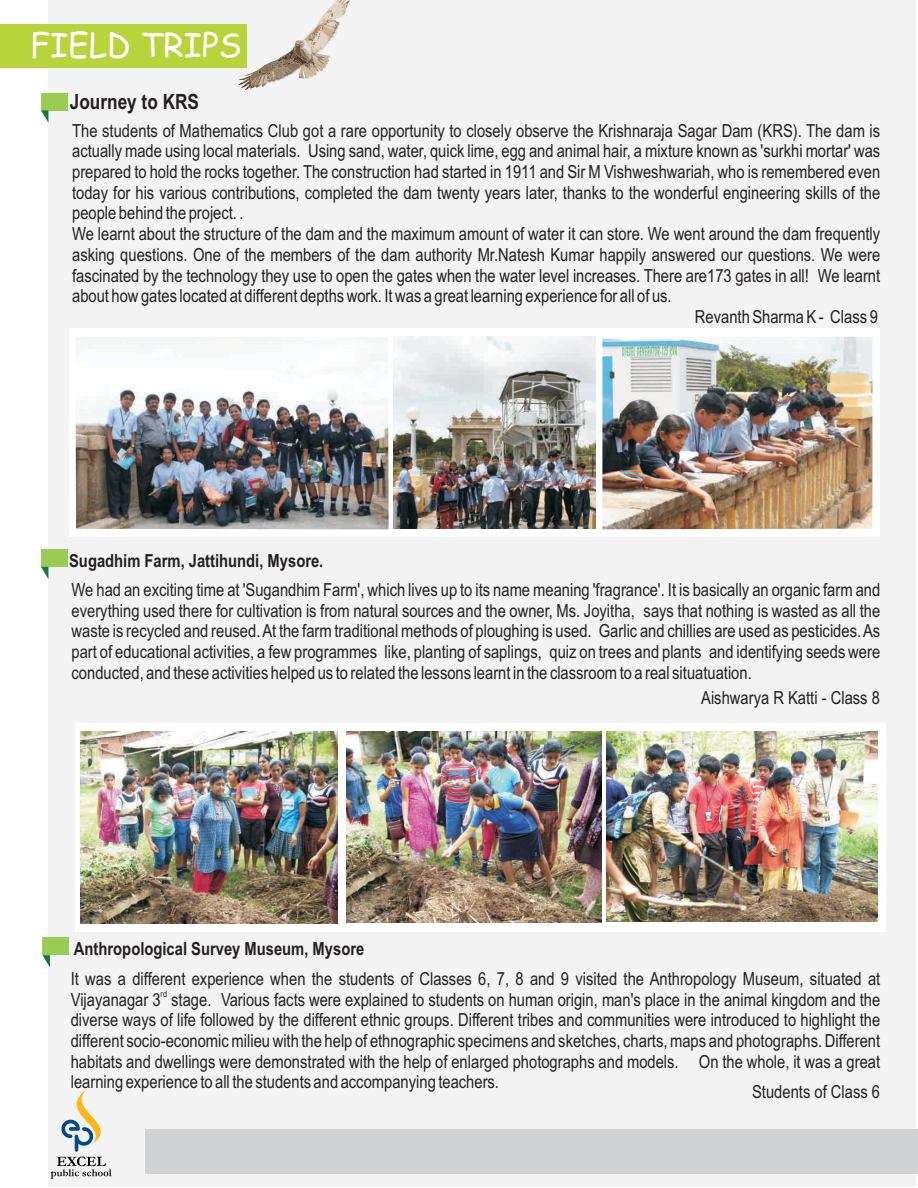
<style>
.page{position:relative;width:918px;height:1188px;background:#fff}
.page>*{position:absolute;margin:0;border:0;box-sizing:border-box;transform-origin:0 0}
.t1{font:33px "Comic Sans MS";color:#fff}
.t2{font:700 21px "Arial Narrow";color:#231f20}
.t3{font:18px/20.7px "Arial Narrow";color:#231f20;text-align:justify}
.t4{font:700 18px "Arial Narrow";color:#231f20}
.t5{font:9px "Arial Narrow";color:#231f20}
</style>
<div class="page">
<div style="left:49px;top:1px;width:867px;height:1186px;background:#f3f3f3"></div>
<div style="left:70px;top:328px;width:810px;height:208px;background:#fff"></div>
<img style="left:75px;top:337px;width:314px;height:192px">
<img style="left:394px;top:337px;width:202px;height:192px">
<div style="left:0;top:24px;width:247px;height:44px;background:#b7d43a"></div>
<svg style="left:238px;top:0;width:112px;height:90px"></svg>
<img style="left:602px;top:337px;width:270px;height:192px">
<div style="left:41px;top:93px;width:26px;height:17px;background:#99cc52"></div>
<svg style="left:41px;top:110px;width:7px;height:12px"></svg>
<div style="left:41px;top:549px;width:26px;height:18px;background:#99cc52"></div>
<svg style="left:41px;top:567px;width:7px;height:11px"></svg>
<div style="left:42px;top:938px;width:27px;height:17px;background:#99cc52"></div>
<svg style="left:42px;top:955px;width:8px;height:12px"></svg>
<div style="left:146px;top:1130px;width:772px;height:44px;background:#d1d2d4"></div>
<svg style="left:51px;top:1089px;width:61px;height:90px"></svg>
<div style="left:75px;top:723px;width:810px;height:208px;background:#fff"></div>
<img style="left:81px;top:731px;width:257px;height:193px">
<img style="left:347px;top:732px;width:254px;height:190px">
<img style="left:607px;top:732px;width:271px;height:190px">
<h1 class="t1" style="left:30px;top:30px;width:213px">FIELD TRIPS</h1>
<p class="t2" style="left:70px;top:94px;width:131px">Journey to KRS</p>
<p class="t3" style="left:72px;top:122px;width:810px">The students of Mathematics Club got a rare opportunity to closely observe the Krishnaraja Sagar Dam (KRS). The dam is</p>
<p class="t3" style="left:72px;top:142px;width:810px">actually made using local materials. Using sand, water, quick lime, egg and animal hair, a mixture known as 'surkhi mortar' was</p>
<p class="t3" style="left:72px;top:163px;width:810px">prepared to hold the rocks together. The construction had started in 1911 and Sir M Vishweshwariah, who is remembered even</p>
<p class="t3" style="left:72px;top:184px;width:810px">today for his various contributions, completed the dam twenty years later, thanks to the wonderful engineering skills of the</p>
<p class="t3" style="left:72px;top:204px;width:173px">people behind the project. .</p>
<p class="t3" style="left:72px;top:225px;width:810px">We learnt about the structure of the dam and the maximum amount of water it can store. We went around the dam frequently</p>
<p class="t3" style="left:72px;top:246px;width:810px">asking questions. One of the members of the dam authority Mr.Natesh Kumar happily answered our questions. We were</p>
<p class="t3" style="left:72px;top:267px;width:810px">fascinated by the technology they use to open the gates when the water level increases. There are173 gates in all! We learnt</p>
<p class="t3" style="left:72px;top:287px;width:601px">about how gates located at different depths work. It was a great learning experience for all of us.</p>
<p class="t3" style="left:695px;top:308px;width:184px">Revanth Sharma K - Class 9</p>
<p class="t4" style="left:69px;top:554px;width:256px">Sugadhim Farm, Jattihundi, Mysore.</p>
<p class="t3" style="left:72px;top:581px;width:810px">We had an exciting time at 'Sugandhim Farm', which lives up to its name meaning 'fragrance'. It is basically an organic farm and everything used there for cultivation is from natural sources and the owner, Ms. Joyitha, says that nothing is wasted as all the waste is recycled and reused. At the farm traditional methods of ploughing is used. Garlic and chillies are used as pesticides. As part of educational activities, a few programmes like, planting of saplings, quiz on trees and plants and identifying seeds were conducted, and these activities helped us to related the lessons learnt in the classroom to a real situatuation.</p>
<p class="t3" style="left:701px;top:689px;width:180px">Aishwarya R Katti - Class 8</p>
<p class="t4" style="left:74px;top:942px;width:292px">Anthropological Survey Museum, Mysore</p>
<p class="t3" style="left:71px;top:970px;width:811px">It was a different experience when the students of Classes 6, 7, 8 and 9 visited the Anthropology Museum, situated at</p>
<p class="t5" style="left:161px;top:990px;width:8px">rd</p>
<p class="t3" style="left:71px;top:991px;width:811px">Vijayanagar 3 stage. Various facts were explained to students on human origin, man's place in the animal kingdom and the diverse ways of life followed by the different ethnic groups. Different tribes and communities were introduced to highlight the different socio-economic milieu with the help of ethnographic specimens and sketches, charts, maps and photographs. Different habitats and dwellings were demonstrated with the help of enlarged photographs and models. On the whole, it was a great learning experience to all the students and accompanying teachers.</p>
<p class="t3" style="left:752px;top:1083px;width:129px">Students of Class 6</p>
</div>
